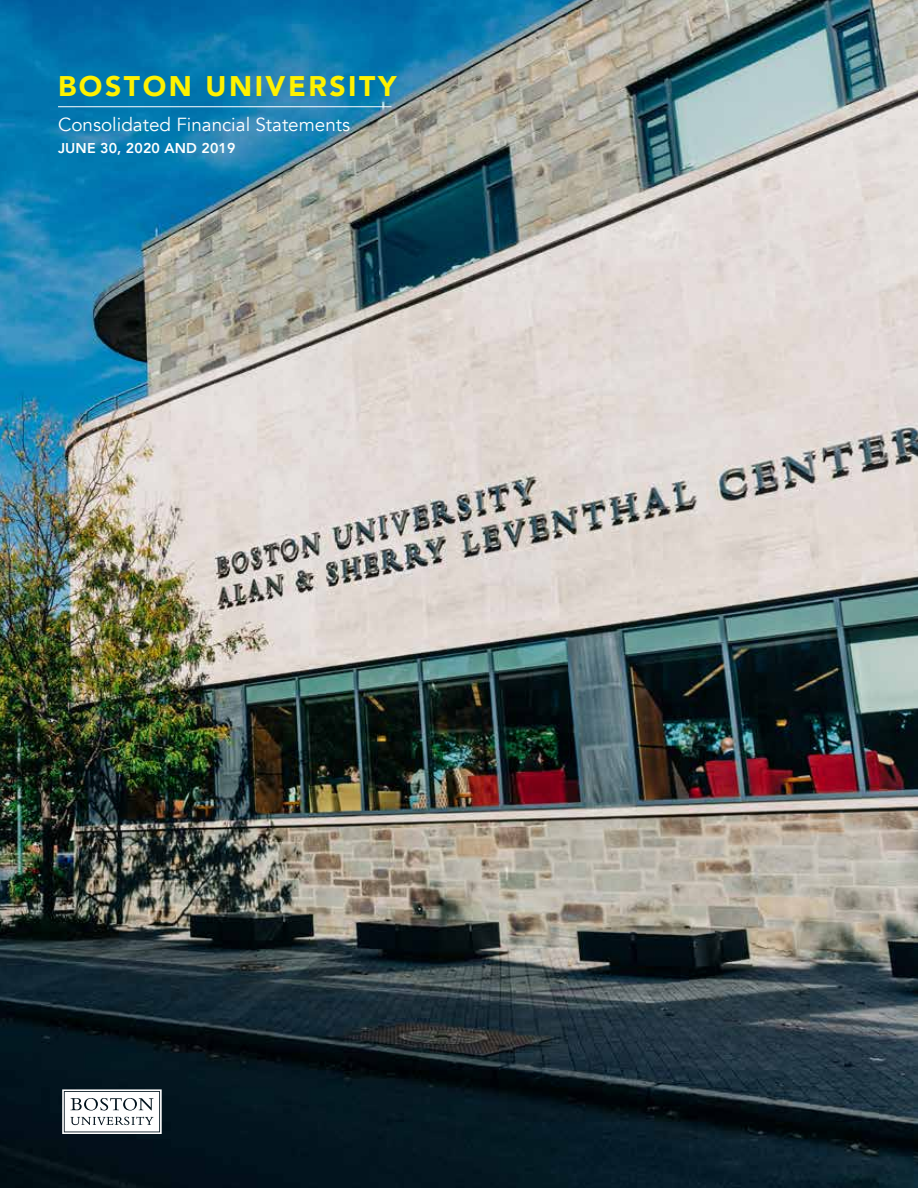
<style>
.page{position:relative;width:918px;height:1188px;background:#fff}
.page>*{position:absolute;margin:0;border:0;box-sizing:border-box;transform-origin:0 0}
.t1{font:900 28.35px "Avenir";letter-spacing:.09em;color:#fff200}
.t2{font:18.9px "Avenir";color:#fff}
.t3{font:800 14.1px "Avenir";letter-spacing:.01em;color:#fff}
</style>
<div class="page">
<img style="left:0;top:0;width:918px;height:1188px">
<svg style="left:62px;top:1089px;width:100px;height:45px"></svg>
<hr style="left:58px;top:106px;width:334px;height:1px;background:#fff">
<h1 class="t1" style="left:58px;top:62px;width:340px">BOSTON UNIVERSITY</h1>
<p class="t2" style="left:58px;top:114px;width:294px">Consolidated Financial Statements</p>
<p class="t3" style="left:58px;top:137px;width:179px">JUNE 30, 2020 AND 2019</p>
</div>
